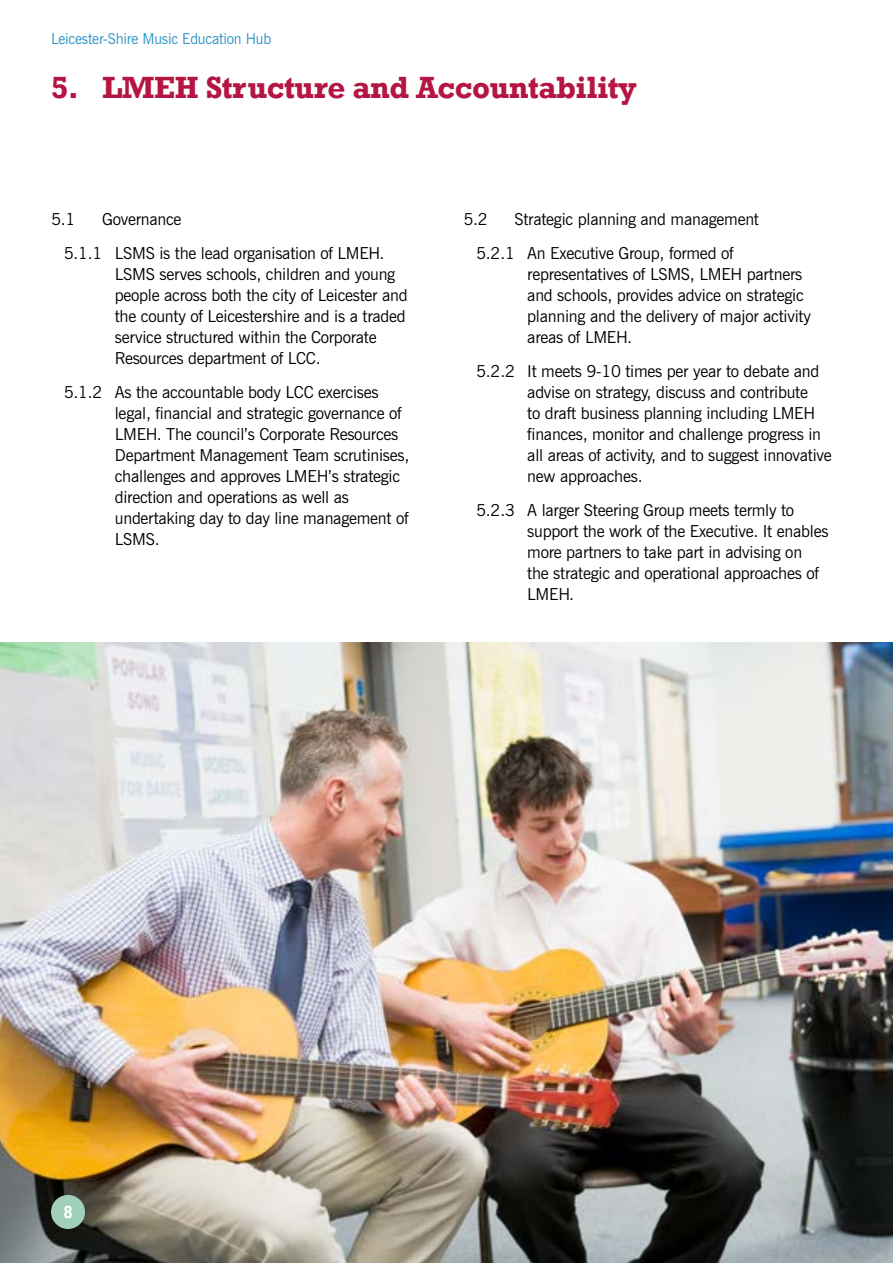
<style>
.page{position:relative;width:893px;height:1263px;background:#fff}
.page>*{position:absolute;margin:0;border:0;box-sizing:border-box;transform-origin:0 0}
.t1{font:700 31.5px "Rockwell";letter-spacing:-.015em;color:#b51543}
.t2{font:700 18px "Rockwell";color:#fff;scale:.93 1}
.t3{font:16.5px/21px "News Gothic BT";letter-spacing:-.015em;color:#000}
.t4{font:15px "News Gothic BT";letter-spacing:-.015em;color:#2b93c6}
</style>
<div class="page">
<img style="left:0;top:642px;width:893px;height:621px">
<div style="left:51px;top:1195px;width:34px;height:34px;background:#a0cfbb;border-radius:50%"></div>
<p class="t4" style="left:51px;top:30px;width:222px">Leicester-Shire Music Education Hub</p>
<h1 class="t1" style="left:51px;top:69px;width:587px">5. LMEH Structure and Accountability</h1>
<p class="t3" style="left:64px;top:202px;width:322px;line-height:33.8px;text-indent:38px">Governance<br>5.1.1 LSMS is the lead organisation of LMEH.</p>
<p class="t3" style="left:115px;top:263px;width:294px">LSMS serves schools, children and young people across both the city of Leicester and the county of Leicestershire and is a traded service structured within the Corporate Resources department of LCC.</p>
<p class="t3" style="left:115px;top:381px;width:296px;text-indent:-51px">5.1.2 As the accountable body LCC exercises legal, financial and strategic governance of LMEH. The council’s Corporate Resources Department Management Team scrutinises, challenges and approves LMEH’s strategic direction and operations as well as undertaking day to day line management of LSMS.</p>
<p class="t3" style="left:51px;top:209px;width:26px">5.1</p>
<p class="t3" style="left:476px;top:202px;width:284px;line-height:33.8px;text-indent:38px">Strategic planning and management<br>5.2.1 An Executive Group, formed of</p>
<p class="t3" style="left:527px;top:264px;width:285px">representatives of LSMS, LMEH partners and schools, provides advice on strategic planning and the delivery of major activity areas of LMEH.</p>
<p class="t3" style="left:527px;top:360px;width:306px;text-indent:-51px">5.2.2 It meets 9-10 times per year to debate and advise on strategy, discuss and contribute<br>to draft business planning including LMEH finances, monitor and challenge progress in all areas of activity, and to suggest innovative new approaches.</p>
<p class="t3" style="left:527px;top:499px;width:303px;text-indent:-51px">5.2.3 A larger Steering Group meets termly to support the work of the Executive. It enables more partners to take part in advising on<br>the strategic and operational approaches of LMEH.</p>
<p class="t3" style="left:463px;top:209px;width:26px">5.2</p>
<p class="t2" style="left:63px;top:1201px;width:11px">8</p>
</div>
